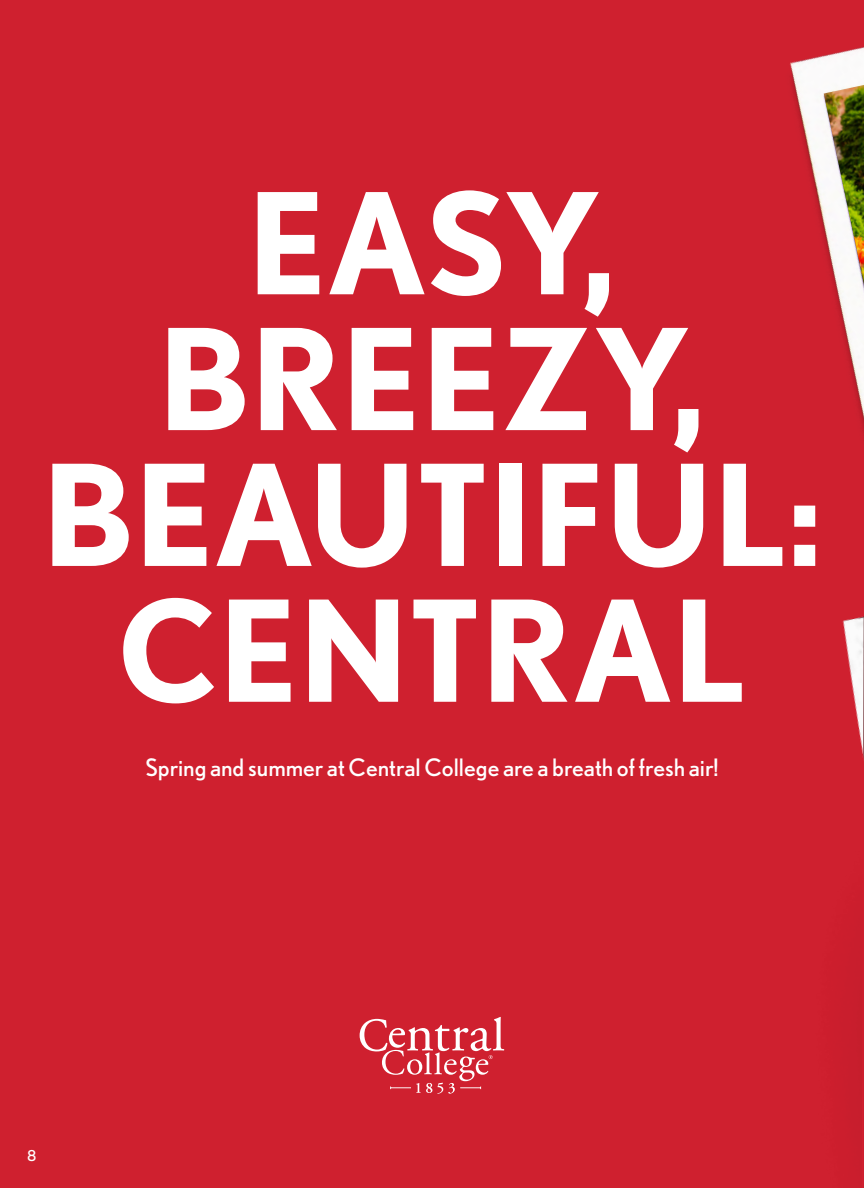
<style>
.page{position:relative;width:864px;height:1188px;background:#cf202f}
.page>*{position:absolute;margin:0;border:0;box-sizing:border-box;transform-origin:0 0}
.t1{font:700 140.1px/135.9px "Nobel";color:#fff;text-align:center}
.t2{font:24px "Nobel";color:#fff}
.t3{font:15px "Nobel";color:#fff}
</style>
<div class="page">
<svg style="left:360px;top:1017px;width:144px;height:77px"></svg>
<img style="left:790px;top:47px;width:74px;height:386px">
<img style="left:824px;top:85px;width:40px;height:199px">
<img style="left:842px;top:616px;width:22px;height:435px">
<p class="t1" style="left:42px;top:173px;width:782px">EASY,<br>BREEZY,<br>BEAUTIFUL:<br>CENTRAL</p>
<p class="t2" style="left:145px;top:754px;width:575px">Spring and summer at Central College are a breath of fresh air!</p>
<p class="t3" style="left:27px;top:1147px;width:11px">8</p>
</div>
